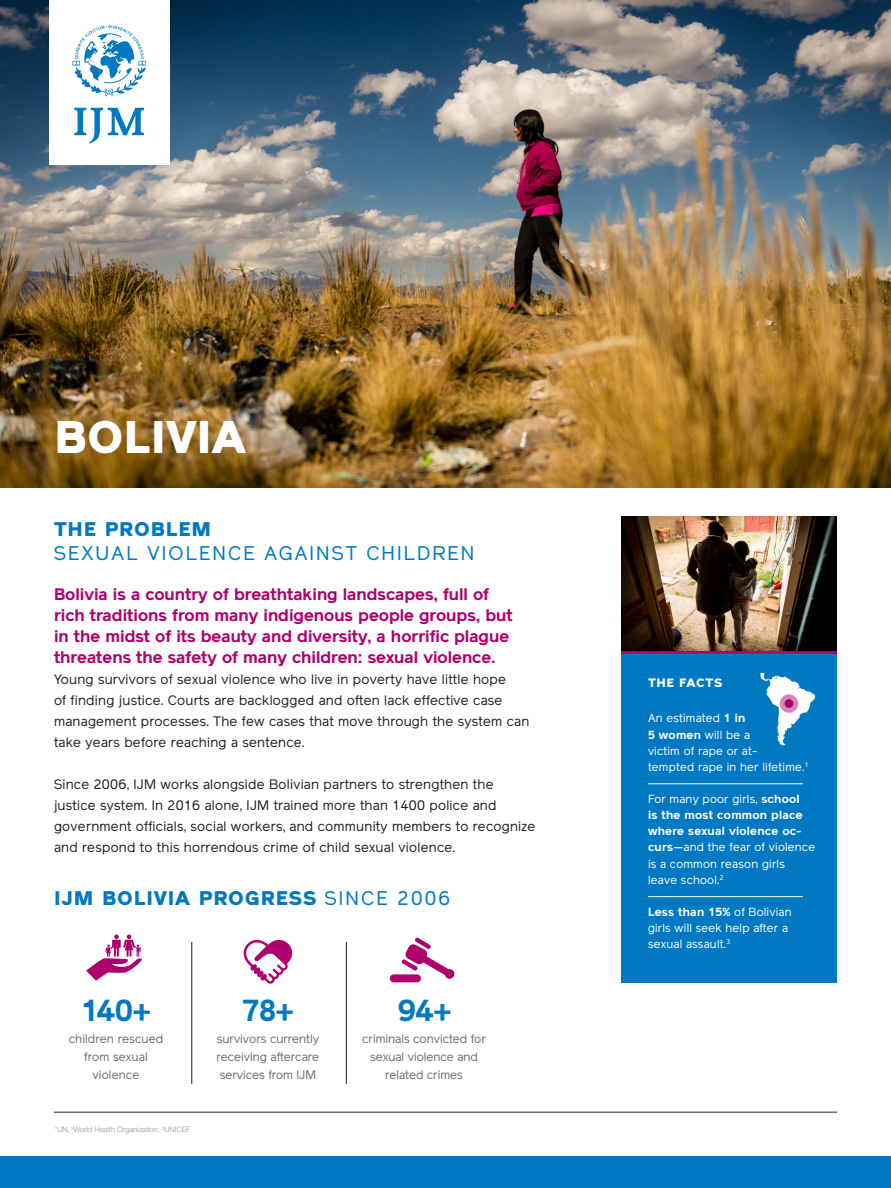
<style>
.page{position:relative;width:891px;height:1188px;background:#fff}
.page>*{position:absolute;margin:0;border:0;box-sizing:border-box;transform-origin:0 0}
.t1{font:900 45px "Reader";color:#fff}
.t2{font:700 30px "Reader";letter-spacing:-.015em;color:#0079c2}
.t3{font:900 19.5px "Reader";letter-spacing:.04em;color:#0079c2}
.t4{font:19.5px "Reader";letter-spacing:.11em;color:#0079c2}
.t5{font:700 16.5px/21px "Reader";color:#af016e}
.t6{font:13.5px/21px "Reader";letter-spacing:.02em;color:#231f20}
.t7{font:12px/18px "Reader";color:#6c6d70;text-align:justify}
.t8{font:900 12px "Reader";letter-spacing:.05em;color:#fff}
.t9{font:11.7px/16.2px "Reader";letter-spacing:.02em;color:#fff}
.t10{font:300 7.5px "Helvetica Neue";color:#939598}
.s1{font-weight:400}
.s2{font-weight:700}
</style>
<div class="page">
<img style="left:0;top:0;width:891px;height:487px">
<div style="left:0;top:1156px;width:891px;height:32px;background:#0079c2"></div>
<hr style="left:54px;top:1112px;width:783px;height:1px;background:#231f20">
<div style="left:621px;top:523px;width:216px;height:460px;background:#0079c2"></div>
<hr style="left:648px;top:784px;width:155px;height:1px;background:#fff">
<hr style="left:648px;top:896px;width:155px;height:1px;background:#fff">
<div style="left:49px;top:0;width:121px;height:164px;background:#fff"></div>
<svg style="left:74px;top:108px;width:70px;height:36px"></svg>
<svg style="left:72px;top:25px;width:74px;height:71px"></svg>
<img style="left:621px;top:517px;width:216px;height:134px">
<hr style="left:192px;top:942px;width:1px;height:142px;background:#231f20">
<hr style="left:346px;top:942px;width:1px;height:142px;background:#231f20">
<svg style="left:244px;top:940px;width:49px;height:44px"></svg>
<svg style="left:86px;top:934px;width:56px;height:47px"></svg>
<div style="left:390px;top:974px;width:31px;height:8px;background:#af016e;border-radius:4px"></div>
<svg style="left:401px;top:938px;width:53px;height:41px"></svg>
<hr style="left:621px;top:651px;width:216px;height:3px;background:#af016e">
<svg style="left:760px;top:672px;width:55px;height:74px"></svg>
<svg style="left:780px;top:694px;width:18px;height:19px"></svg>
<div style="left:785px;top:699px;width:8px;height:9px;background:#af016e;border-radius:50%"></div>
<p class="t1" style="left:54px;top:411px;width:194px">BOLIVIA</p>
<p class="t3" style="left:54px;top:518px;width:159px">THE PROBLEM</p>
<p class="t4" style="left:54px;top:542px;width:422px">SEXUAL VIOLENCE AGAINST CHILDREN</p>
<p class="t5" style="left:54px;top:584px;width:460px">Bolivia is a country of breathtaking landscapes, full of rich traditions from many indigenous people groups, but in the midst of its beauty and diversity, a horrific plague threatens the safety of many children: sexual violence.</p>
<p class="t6" style="left:54px;top:669px;width:477px">Young survivors of sexual violence who live in poverty have little hope<br>of finding justice. Courts are backlogged and often lack effective case management processes. The few cases that move through the system can take years before reaching a sentence.</p>
<p class="t6" style="left:54px;top:774px;width:483px">Since 2006, IJM works alongside Bolivian partners to strengthen the justice system. In 2016 alone, IJM trained more than 1400 police and government officials, social workers, and community members to recognize and respond to this horrendous crime of child sexual violence.</p>
<p class="t3" style="left:54px;top:886px;width:398px">IJM BOLIVIA PROGRESS <span class="s1">SINCE 2006</span></p>
<p class="t2" style="left:81px;top:992px;width:71px">140+</p>
<p class="t2" style="left:242px;top:992px;width:54px">78+</p>
<p class="t2" style="left:398px;top:992px;width:55px">94+</p>
<p class="t7" style="left:69px;top:1030px;width:96px">children rescued</p>
<p class="t7" style="left:84px;top:1048px;width:65px">from sexual</p>
<p class="t7" style="left:93px;top:1066px;width:48px">violence</p>
<p class="t10" style="left:55px;top:1124px;width:137px"><sup>1</sup>UN, <sup>2</sup>World Health Organization, <sup>3</sup>UNICEF</p>
<p class="t7" style="left:217px;top:1030px;width:104px">survivors currently receiving aftercare services from IJM</p>
<p class="t7" style="left:362px;top:1030px;width:125px;text-align:center">criminals convicted for sexual violence and related crimes</p>
<p class="t8" style="left:648px;top:675px;width:76px">THE FACTS</p>
<p class="t9" style="left:648px;top:710px;width:162px">An estimated <span class="s2">1 in<br>5 women</span> will be a<br>victim of rape or at-<br>tempted rape in her lifetime.<sup>1</sup></p>
<p class="t9" style="left:648px;top:791px;width:169px">For many poor girls, <span class="s2">school<br>is the most common place where sexual violence oc&shy;curs</span>—and the fear of violence is a common reason girls leave school.<sup>2</sup></p>
<p class="t9" style="left:648px;top:904px;width:145px"><span class="s2">Less than 15%</span> of Bolivian girls will seek help after a sexual assault.<sup>3</sup></p>
</div>
